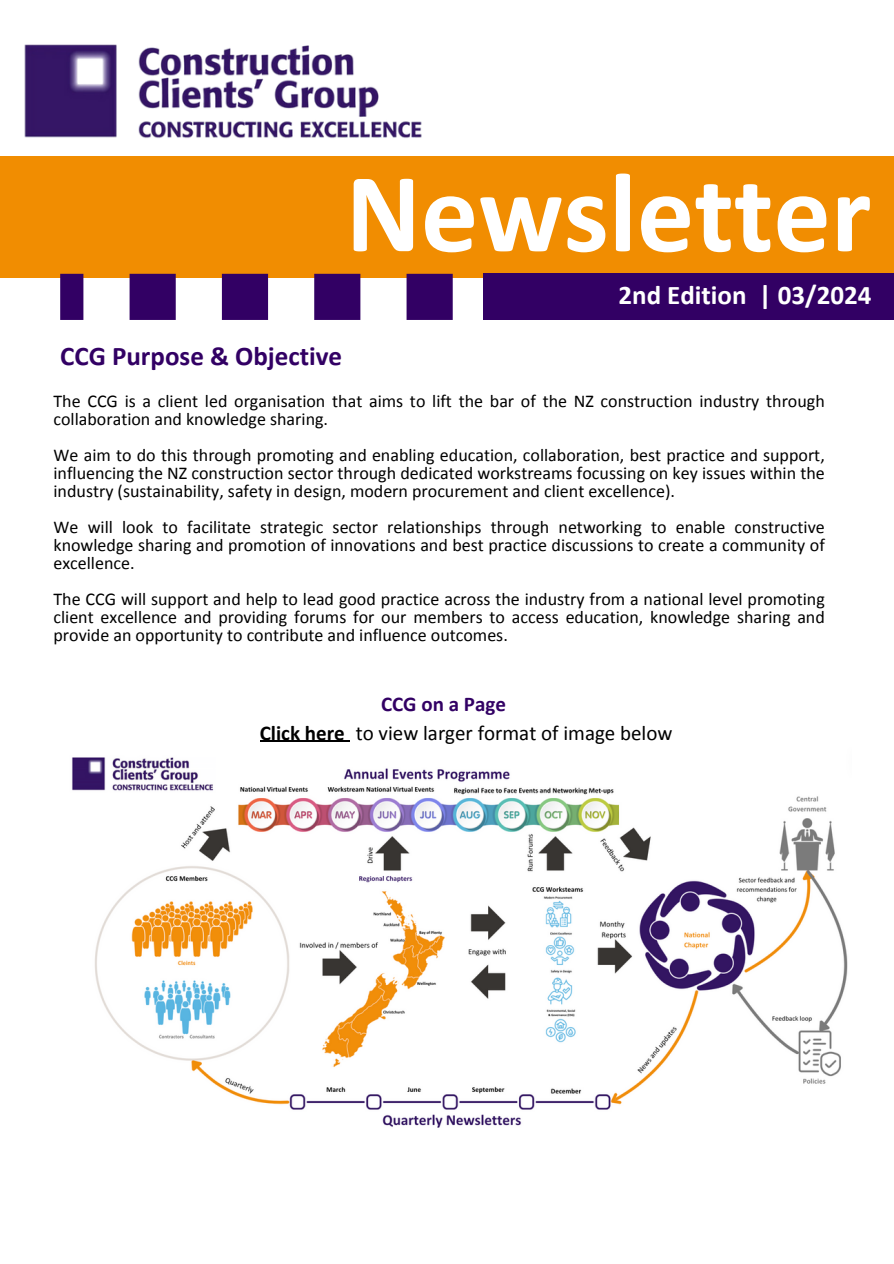
<style>
.page{position:relative;width:894px;height:1264px;background:#fff}
.page>*{position:absolute;margin:0;border:0;box-sizing:border-box;transform-origin:0 0}
.t1{font:700 114px "Calibri";color:#fff}
.t2{font:700 27px "Calibri";color:#320064}
.t3{font:700 27px "Calibri";color:#fff}
.t4{font:21px/28.5px "Calibri";color:#000}
.t5{font:18px/18px "Calibri";color:#000;text-align:justify}
.s1{font-weight:700;color:#320064}
.s2{font-weight:700}
</style>
<div class="page">
<div style="left:0;top:156px;width:893px;height:122px;background:#f18d01"></div>
<div style="left:483px;top:274px;width:410px;height:46px;background:#320064"></div>
<svg style="left:60px;top:274px;width:392px;height:46px"></svg>
<img style="left:24px;top:44px;width:398px;height:94px">
<img style="left:72px;top:757px;width:776px;height:371px">
<hr style="left:260px;top:741px;width:84px;height:1px;background:#000">
<h1 class="t1" style="left:346px;top:165px;width:527px">Newsletter</h1>
<h2 class="t3" style="left:618px;top:283px;width:254px">2nd Edition | 03/2024</h2>
<h2 class="t2" style="left:60px;top:345px;width:283px">CCG Purpose &amp; Objective</h2>
<p class="t5" style="left:53px;top:393px;width:772px">The CCG is a client led organisation that aims to lift the bar of the NZ construction industry through collaboration and knowledge sharing.</p>
<p class="t5" style="left:53px;top:447px;width:772px">We aim to do this through promoting and enabling education, collaboration, best practice and support, influencing the NZ construction sector through dedicated workstreams focussing on key issues within the industry (sustainability, safety in design, modern procurement and client excellence).</p>
<p class="t5" style="left:53px;top:519px;width:772px">We will look to facilitate strategic sector relationships through networking to enable constructive knowledge sharing and promotion of innovations and best practice discussions to create a community of excellence.</p>
<p class="t5" style="left:53px;top:591px;width:772px">The CCG will support and help to lead good practice across the industry from a national level promoting client excellence and providing forums for our members to access education, knowledge sharing and provide an opportunity to contribute and influence outcomes.</p>
<p class="t4" style="left:260px;top:691px;width:414px;text-indent:121px"><span class="s1">CCG on a Page<br></span><span class="s2">Click here</span> to view larger format of image below</p>
</div>
